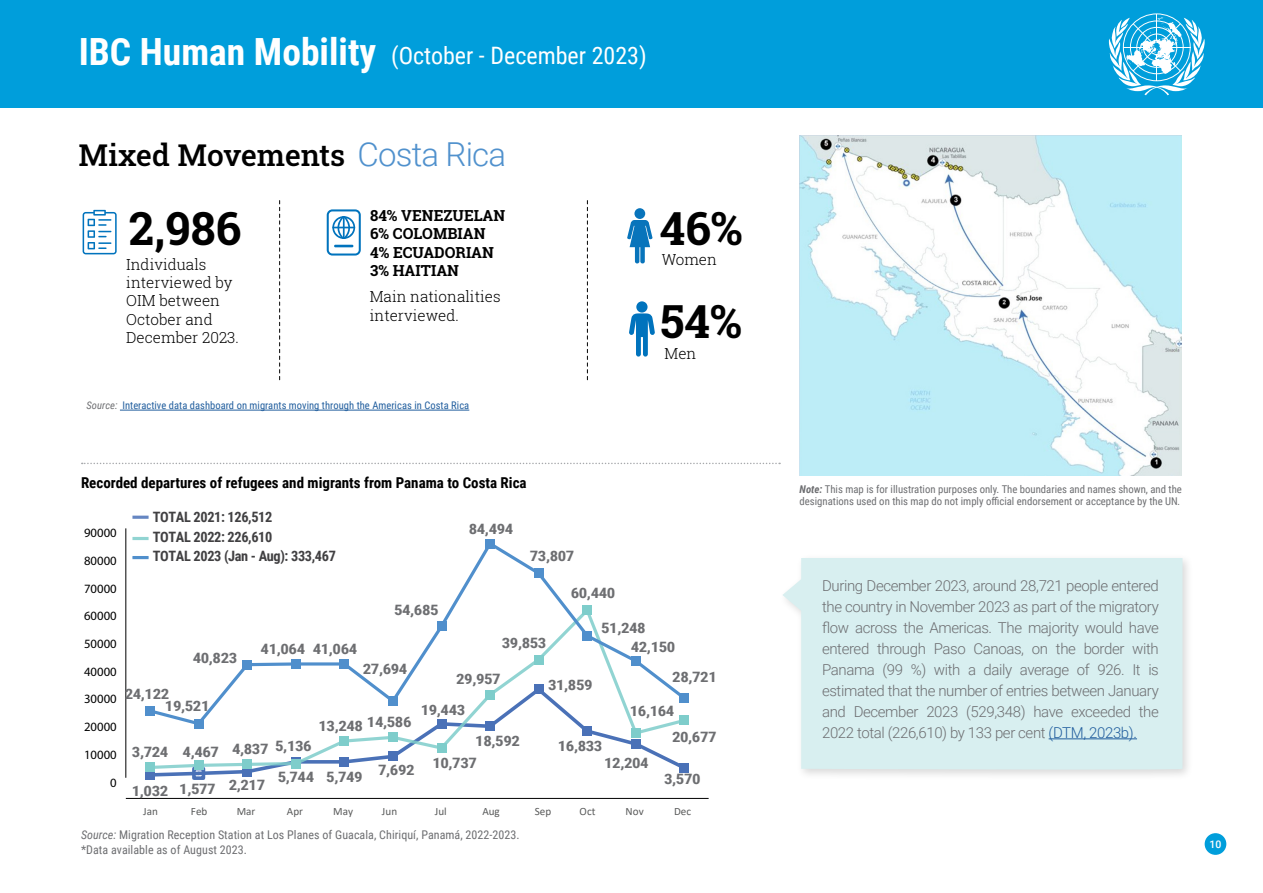
<style>
.page{position:relative;width:1263px;height:893px;background:#fff}
.page>*{position:absolute;margin:0;border:0;box-sizing:border-box;transform-origin:0 0}
.t1{font:700 45.6px "Roboto Slab";color:#000}
.t2{font:700 37.5px "Roboto Condensed";color:#fff}
.t3{font:500 30px "Roboto Slab";color:#000}
.t4{font:24px "Roboto Condensed";color:#fff}
.t5{font:300 15.15px/18.3px "Roboto Slab";color:#000}
.t6{font:700 15.15px/18.3px "Roboto Slab";color:#000}
.t7{font:300 15px/21px "Roboto";letter-spacing:-.025em;color:#6d6e71;text-align:justify}
.t8{font:700 15px "Roboto Condensed";color:#000}
.t9{font:700 14.25px/11.9px "Roboto Condensed";letter-spacing:-.025em;color:#6d6e71;scale:1.18 1}
.t10{font:700 14.25px/19.4px "Roboto Condensed";letter-spacing:-.025em;color:#414042}
.t11{font:12.75px "Myriad Pro";color:#000}
.t12{font:12px/14.4px "Roboto Condensed";letter-spacing:.005em;color:#6d6e71}
.t13{font:11.1px "Calibri";color:#595a5a}
.t14{font:10.8px/12px "Roboto Condensed";color:#6d6e71}
.t15{font:10.5px "Roboto Condensed";letter-spacing:.005em;color:#215e9e}
.t16{font:500 10.5px "Roboto";color:#fff}
.s1{font-family:"Roboto";font-weight:300;font-size:33px;color:#5091cd}
.s2{font-style:italic;color:#6d6e71}
.s3{font-style:italic}
.s4{font-weight:700;font-style:italic}
.s5{color:#215e9e}
</style>
<div class="page">
<div style="left:0;top:0;width:1263px;height:107px;background:#009edb"></div>
<svg style="left:1109px;top:13px;width:96px;height:82px"></svg>
<div style="left:1205px;top:833px;width:21px;height:22px;background:#009edb;border-radius:50%"></div>
<div style="left:778px;top:553px;width:416px;height:228px;background:#000;opacity:.15"></div>
<div style="left:782px;top:558px;width:400px;height:213px;background:#d8eff0"></div>
<hr style="left:1049px;top:738px;width:88px;height:1px;background:#215e9e">
<hr style="left:120px;top:410px;width:349px;height:1px;background:#215e9e">
<img style="left:800px;top:135px;width:382px;height:341px">
<hr style="left:126px;top:798px;width:583px;height:1px;background:#000">
<hr style="left:126px;top:528px;width:1px;height:250px;background:#000">
<svg style="left:146px;top:540px;width:543px;height:239px"></svg>
<div style="left:679px;top:763px;width:10px;height:10px;background:#4a71b7"></div>
<div style="left:631px;top:739px;width:9px;height:10px;background:#4a71b7"></div>
<div style="left:582px;top:726px;width:10px;height:10px;background:#4a71b7"></div>
<div style="left:534px;top:685px;width:9px;height:9px;background:#4a71b7"></div>
<div style="left:485px;top:721px;width:10px;height:10px;background:#4a71b7"></div>
<div style="left:437px;top:719px;width:9px;height:10px;background:#4a71b7"></div>
<div style="left:388px;top:752px;width:10px;height:9px;background:#4a71b7"></div>
<div style="left:340px;top:757px;width:9px;height:10px;background:#4a71b7"></div>
<div style="left:291px;top:757px;width:10px;height:10px;background:#4a71b7"></div>
<div style="left:242px;top:767px;width:10px;height:9px;background:#4a71b7"></div>
<div style="left:192px;top:767px;width:13px;height:13px;border:4px solid #4a71b7"></div>
<div style="left:145px;top:770px;width:10px;height:10px;background:#4a71b7"></div>
<div style="left:679px;top:716px;width:10px;height:9px;background:#7ecdcb"></div>
<div style="left:631px;top:728px;width:9px;height:10px;background:#7ecdcb"></div>
<div style="left:582px;top:605px;width:10px;height:10px;background:#7ecdcb"></div>
<div style="left:534px;top:655px;width:9px;height:9px;background:#7ecdcb"></div>
<div style="left:485px;top:690px;width:10px;height:9px;background:#7ecdcb"></div>
<div style="left:437px;top:743px;width:9px;height:10px;background:#7ecdcb"></div>
<div style="left:388px;top:733px;width:10px;height:9px;background:#7ecdcb"></div>
<div style="left:340px;top:736px;width:9px;height:10px;background:#7ecdcb"></div>
<div style="left:291px;top:759px;width:10px;height:9px;background:#7ecdcb"></div>
<div style="left:242px;top:760px;width:10px;height:9px;background:#7ecdcb"></div>
<div style="left:194px;top:761px;width:9px;height:9px;background:#7ecdcb"></div>
<div style="left:145px;top:763px;width:10px;height:9px;background:#7ecdcb"></div>
<div style="left:679px;top:693px;width:10px;height:10px;background:#508fcc"></div>
<div style="left:631px;top:656px;width:9px;height:10px;background:#508fcc"></div>
<div style="left:582px;top:631px;width:10px;height:9px;background:#508fcc"></div>
<div style="left:534px;top:568px;width:9px;height:10px;background:#508fcc"></div>
<div style="left:485px;top:539px;width:10px;height:9px;background:#508fcc"></div>
<div style="left:437px;top:621px;width:9px;height:10px;background:#508fcc"></div>
<div style="left:388px;top:696px;width:10px;height:10px;background:#508fcc"></div>
<div style="left:340px;top:659px;width:9px;height:10px;background:#508fcc"></div>
<div style="left:291px;top:659px;width:10px;height:10px;background:#508fcc"></div>
<div style="left:242px;top:660px;width:10px;height:9px;background:#508fcc"></div>
<div style="left:194px;top:719px;width:9px;height:9px;background:#508fcc"></div>
<div style="left:145px;top:706px;width:10px;height:10px;background:#508fcc"></div>
<hr style="left:132px;top:556px;width:17px;height:3px;background:#508fcc">
<hr style="left:132px;top:537px;width:17px;height:3px;background:#7ecdcb">
<hr style="left:132px;top:516px;width:17px;height:3px;background:#4a71b7">
<svg style="left:82px;top:463px;width:698px;height:1px"></svg>
<svg style="left:327px;top:209px;width:34px;height:47px"></svg>
<svg style="left:279px;top:200px;width:1px;height:180px"></svg>
<svg style="left:587px;top:200px;width:1px;height:180px"></svg>
<div style="left:636px;top:301px;width:11px;height:12px;background:#0073bd;border-radius:50%"></div>
<svg style="left:629px;top:313px;width:26px;height:44px"></svg>
<svg style="left:627px;top:220px;width:26px;height:43px"></svg>
<div style="left:634px;top:208px;width:11px;height:11px;background:#0874bb;border-radius:50%"></div>
<svg style="left:83px;top:210px;width:34px;height:44px"></svg>
<h2 class="t2" style="left:79px;top:26px;width:299px">IBC Human Mobility</h2>
<h3 class="t4" style="left:391px;top:39px;width:257px">(October - December 2023)</h3>
<h3 class="t3" style="left:79px;top:135px;width:429px">Mixed Movements <span class="s1">Costa Rica</span></h3>
<h1 class="t1" style="left:129px;top:197px;width:114px">2,986</h1>
<p class="t5" style="left:126px;top:255px;width:114px">Individuals interviewed by<br>OIM between<br>October and<br>December 2023.</p>
<p class="t6" style="left:370px;top:206px;width:137px">84% VENEZUELAN<br>6% COLOMBIAN<br>4% ECUADORIAN<br>3% HAITIAN</p>
<p class="t5" style="left:370px;top:287px;width:132px">Main nationalities interviewed.</p>
<p class="t15" style="left:87px;top:398px;width:384px"><span class="s2">Source:</span> Interactive data dashboard on migrants moving through the Americas in Costa Rica</p>
<p class="t8" style="left:81px;top:472px;width:447px">Recorded departures of refugees and migrants from Panama to Costa Rica</p>
<p class="t11" style="left:84px;top:525px;width:34px">90000</p>
<p class="t11" style="left:84px;top:553px;width:34px">80000</p>
<p class="t10" style="left:153px;top:507px;width:121px">TOTAL 2021: 126,512</p>
<p class="t10" style="left:153px;top:526px;width:184px">TOTAL 2022: 226,610<br>TOTAL 2023 (Jan - Aug): 333,467</p>
<p class="t9" style="left:469px;top:523px;width:39px">84,494</p>
<p class="t9" style="left:530px;top:549px;width:39px">73,807</p>
<h1 class="t1" style="left:660px;top:197px;width:85px">46%</h1>
<p class="t5" style="left:662px;top:250px;width:57px">Women</p>
<h1 class="t1" style="left:660px;top:290px;width:83px">54%</h1>
<p class="t5" style="left:664px;top:344px;width:33px">Men</p>
<p class="t11" style="left:84px;top:580px;width:34px">70000</p>
<p class="t11" style="left:84px;top:608px;width:34px">60000</p>
<p class="t11" style="left:84px;top:636px;width:34px">50000</p>
<p class="t11" style="left:84px;top:664px;width:34px">40000</p>
<p class="t11" style="left:84px;top:691px;width:34px">30000</p>
<p class="t11" style="left:84px;top:719px;width:34px">20000</p>
<p class="t11" style="left:84px;top:747px;width:34px">10000</p>
<p class="t11" style="left:110px;top:774px;width:8px">0</p>
<p class="t9" style="left:571px;top:587px;width:39px">60,440</p>
<p class="t9" style="left:631px;top:618px;width:39px;line-height:19px;text-indent:-30px">51,248<br>42,150</p>
<p class="t9" style="left:672px;top:670px;width:39px">28,721</p>
<p class="t9" style="left:394px;top:604px;width:39px">54,685</p>
<p class="t9" style="left:502px;top:637px;width:39px">39,853</p>
<p class="t9" style="left:261px;top:642px;width:83px">41,064 41,064</p>
<p class="t9" style="left:193px;top:651px;width:39px">40,823</p>
<p class="t9" style="left:363px;top:662px;width:39px">27,694</p>
<p class="t9" style="left:456px;top:672px;width:39px">29,957</p>
<p class="t9" style="left:548px;top:678px;width:39px">31,859</p>
<p class="t9" style="left:165px;top:687px;width:39px;text-indent:-40px">24,122<br>19,521</p>
<p class="t9" style="left:421px;top:703px;width:39px">19,443</p>
<p class="t9" style="left:672px;top:698px;width:39px;line-height:25.3px;text-indent:-42px">16,164<br>20,677</p>
<p class="t9" style="left:318px;top:717px;width:80px">13,248 14,586</p>
<p class="t9" style="left:475px;top:735px;width:39px">18,592</p>
<p class="t9" style="left:183px;top:742px;width:111px">4,467 4,837 5,136</p>
<p class="t9" style="left:558px;top:740px;width:39px">16,833</p>
<p class="t9" style="left:132px;top:746px;width:32px">3,724</p>
<p class="t9" style="left:432px;top:756px;width:39px">10,737</p>
<p class="t9" style="left:604px;top:756px;width:39px">12,204</p>
<p class="t9" style="left:378px;top:764px;width:32px">7,692</p>
<p class="t9" style="left:278px;top:770px;width:74px">5,744 5,749</p>
<p class="t9" style="left:664px;top:773px;width:32px">3,570</p>
<p class="t9" style="left:132px;top:782px;width:115px">1,032 1,577 2,217</p>
<p class="t13" style="left:143px;top:804px;width:16px">Jan</p>
<p class="t13" style="left:191px;top:804px;width:18px">Feb</p>
<p class="t13" style="left:237px;top:804px;width:20px">Mar</p>
<p class="t13" style="left:287px;top:804px;width:18px">Apr</p>
<p class="t13" style="left:333px;top:804px;width:21px">May</p>
<p class="t13" style="left:382px;top:804px;width:17px">Jun</p>
<p class="t13" style="left:435px;top:804px;width:13px">Jul</p>
<p class="t13" style="left:482px;top:804px;width:19px">Aug</p>
<p class="t13" style="left:535px;top:804px;width:18px">Sep</p>
<p class="t13" style="left:580px;top:804px;width:17px">Oct</p>
<p class="t13" style="left:626px;top:804px;width:20px">Nov</p>
<p class="t13" style="left:674px;top:804px;width:19px">Dec</p>
<p class="t12" style="left:81px;top:827px;width:440px"><span class="s3">Source:</span> Migration Reception Station at Los Planes of Guacala, Chiriquí, Panamá, 2022-2023. *Data available as of August 2023.</p>
<p class="t14" style="left:800px;top:483px;width:384px"><span class="s4">Note:</span> This map is for illustration purposes only. The boundaries and names shown, and the designations used on this map do not imply official endorsement or acceptance by the UN<span class="s3">.</span></p>
<p class="t7" style="left:822px;top:574px;width:338px">During December 2023, around 28,721 people entered the country in November 2023 as part of the migratory flow across the Americas. The majority would have entered through Paso Canoas, on the border with Panama (99 %) with a daily average of 926. It is estimated that the number of entries between January and December 2023 (529,348) have exceeded the 2022 total (226,610) by 133 per cent <span class="s5">(DTM, 2023b).</span></p>
<p class="t16" style="left:1209px;top:837px;width:13px">10</p>
</div>
